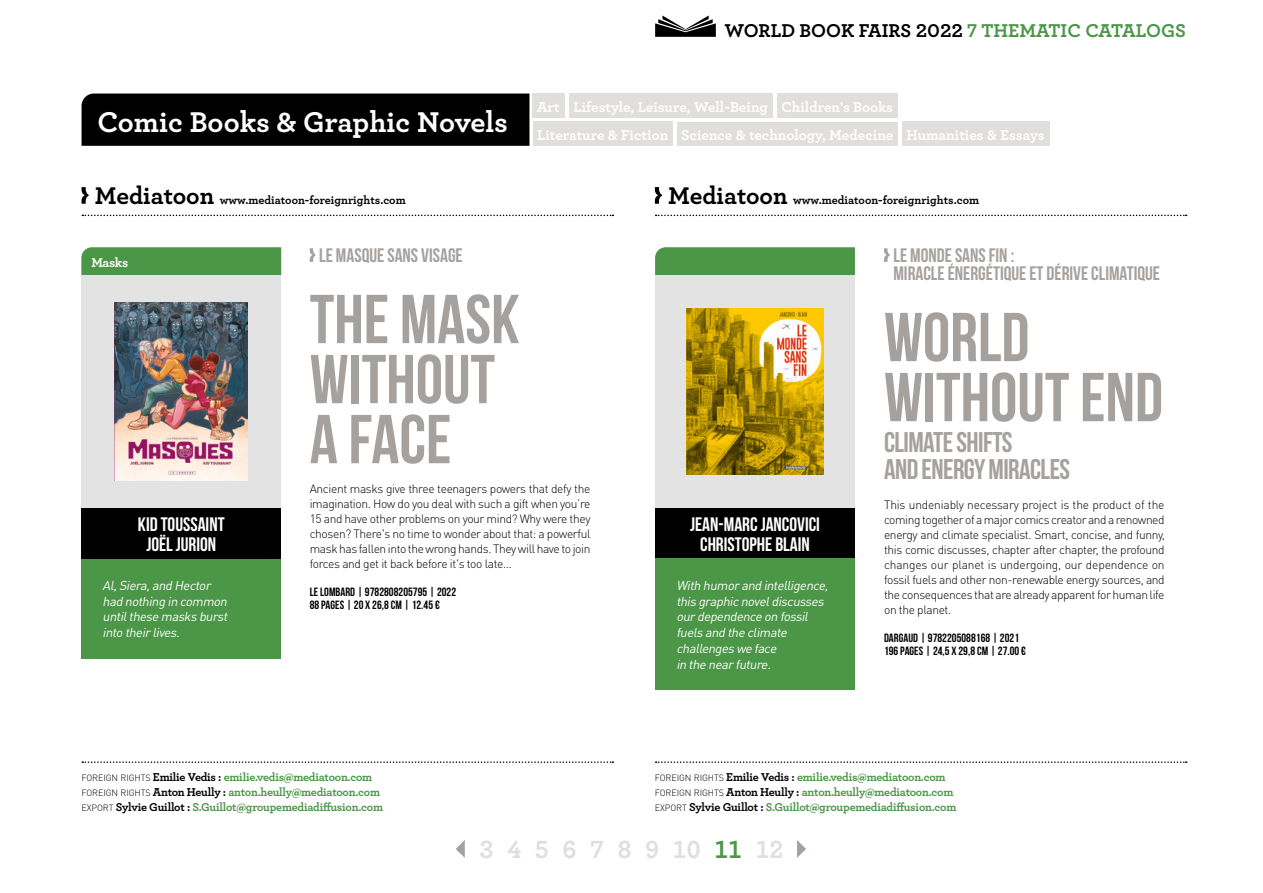
<style>
.page{position:relative;width:1263px;height:893px;background:#fff}
.page>*{position:absolute;margin:0;border:0;box-sizing:border-box;transform-origin:0 0}
.t1{font:69px/60px "Bebas Neue";color:#a5a19e}
.t2{font:700 30px "Archer";color:#fff}
.t3{font:28.5px/27px "Bebas Neue";letter-spacing:-.02em;color:#a5a19e}
.t4{font:700 26.1px "Archer";color:#e1dfdd}
.t5{font:19.5px/18px "Bebas Neue";color:#a5a19e}
.t6{font:19.5px/19.5px "Bebas Neue";color:#fff;text-align:center}
.t7{font:700 19.5px "Archer";color:#000}
.t8{font:700 15px/27.9px "Archer";color:#fff}
.t9{font:700 13.5px "Archer";letter-spacing:-.025em;color:#fff}
.t10{font:italic 12.75px/15.8px "DIN Pro";color:#fff}
.t11{font:300 12px/15px "DIN Pro";letter-spacing:-.03em;color:#000;text-align:justify}
.t12{font:700 12px/15px "Archer";letter-spacing:-.02em;color:#4c9648}
.t13{font:12px/12.8px "Bebas Neue";letter-spacing:.005em;color:#000}
.t14{font:700 12px "Archer";color:#000}
.s1{color:#4c9648}
.s2{font-size:25.35px}
.s3{font-family:"DIN Pro";font-weight:300;font-size:9px;color:#000}
.s4{color:#000}
</style>
<div class="page">
<svg style="left:656px;top:215px;width:531px;height:1px"></svg>
<svg style="left:82px;top:215px;width:531px;height:1px"></svg>
<svg style="left:310px;top:248px;width:6px;height:14px"></svg>
<svg style="left:884px;top:248px;width:6px;height:14px"></svg>
<svg style="left:655px;top:15px;width:61px;height:22px"></svg>
<svg style="left:656px;top:761px;width:531px;height:2px"></svg>
<svg style="left:82px;top:761px;width:531px;height:2px"></svg>
<svg style="left:82px;top:187px;width:7px;height:17px"></svg>
<svg style="left:456px;top:840px;width:9px;height:18px"></svg>
<svg style="left:797px;top:840px;width:9px;height:18px"></svg>
<svg style="left:655px;top:187px;width:8px;height:17px"></svg>
<div style="left:655px;top:247px;width:200px;height:28px;background:#4c9648"></div>
<div style="left:655px;top:275px;width:200px;height:233px;background:#e3e3e3"></div>
<img style="left:687px;top:309px;width:136px;height:165px">
<div style="left:655px;top:508px;width:200px;height:51px;background:#000"></div>
<div style="left:655px;top:559px;width:200px;height:131px;background:#4c9648"></div>
<div style="left:81px;top:247px;width:200px;height:28px;background:#4c9648"></div>
<div style="left:81px;top:275px;width:200px;height:233px;background:#e3e3e3"></div>
<img style="left:115px;top:302px;width:133px;height:179px">
<div style="left:81px;top:508px;width:200px;height:51px;background:#000"></div>
<div style="left:81px;top:559px;width:200px;height:99px;background:#4c9648"></div>
<div style="left:82px;top:94px;width:447px;height:52px;background:#000"></div>
<div style="left:533px;top:94px;width:32px;height:24px;background:#e1dfdd"></div>
<div style="left:569px;top:94px;width:204px;height:24px;background:#e1dfdd"></div>
<div style="left:777px;top:94px;width:120px;height:24px;background:#e1dfdd"></div>
<div style="left:533px;top:122px;width:140px;height:24px;background:#e1dfdd"></div>
<div style="left:677px;top:122px;width:221px;height:24px;background:#e1dfdd"></div>
<div style="left:902px;top:122px;width:147px;height:24px;background:#e1dfdd"></div>
<h3 class="t7" style="left:724px;top:15px;width:463px">WORLD BOOK FAIRS 2022 <span class="s1">7 THEMATIC CATALOGS</span></h3>
<h2 class="t2" style="left:97px;top:98px;width:412px">Comic Books &amp; Graphic Novels</h2>
<p class="t8" style="left:537px;top:92px;width:509px">Art Lifestyle, Leisure, Well-Being Children's Books<br>Literature &amp; Fiction Science &amp; technology, Medecine Humanities &amp; Essays</p>
<p class="t14" style="left:95px;top:190px;width:312px"><span class="s2">Mediatoon</span> www.mediatoon-foreignrights.com</p>
<p class="t14" style="left:668px;top:190px;width:312px"><span class="s2">Mediatoon</span> www.mediatoon-foreignrights.com</p>
<p class="t9" style="left:91px;top:251px;width:38px">Masks</p>
<h3 class="t6" style="left:138px;top:514px;width:88px">KID TOUSSAINT<br>JOËL JURION</h3>
<p class="t10" style="left:103px;top:577px;width:129px">Al,Siera,and Hector had nothing in common untilthese masksburst into theirlives.</p>
<h3 class="t5" style="left:319px;top:246px;width:145px">LE MASQUE SANS VISAGE</h3>
<h1 class="t1" style="left:310px;top:288px;width:211px">THE MASK<br>WITHOUT<br>A FACE</h1>
<p class="t11" style="left:310px;top:481px;width:282px">Ancient masks give three teenagers powers that defy the imagination. How do you deal with such a gift when you’re 15 and have other problems on your mind? Why were they chosen? There's no time to wonder about that: a powerful mask has fallen into the wrong hands. They will have to join forces and get it back before it's too late...</p>
<p class="t13" style="left:310px;top:585px;width:148px">LE LOMBARD | 9782808205795 | 2022<br>88 PAGES | 20 X 26,8 CM | 12.45 €</p>
<h3 class="t6" style="left:690px;top:514px;width:131px">JEAN-MARC JANCOVICI<br>CHRISTOPHE BLAIN</h3>
<p class="t10" style="left:676px;top:577px;width:156px">With humorand intelligence, thisgraphicnoveldiscusses ourdependence on fossil fuelsand the climate challengeswe face<br>in the nearfuture.</p>
<h3 class="t5" style="left:893px;top:246px;width:268px">LE MONDE SANS FIN :<br>MIRACLE ÉNERGÉTIQUE ET DÉRIVE CLIMATIQUE</h3>
<h1 class="t1" style="left:884px;top:306px;width:281px">WORLD<br>WITHOUT END</h1>
<h3 class="t3" style="left:884px;top:429px;width:188px">CLIMATE SHIFTS<br>AND ENERGY MIRACLES</h3>
<p class="t11" style="left:884px;top:497px;width:282px">This undeniably necessary project is the product of the coming together of a major comics creator and a renowned energy and climate specialist. Smart, concise, and funny, this comic discusses, chapter after chapter, the profound changes our planet is undergoing, our dependence on fossil fuels and other non-renewable energy sources, and the consequences that are already apparent for human life on the planet.</p>
<p class="t13" style="left:884px;top:631px;width:143px">DARGAUD | 9782205088168 | 2021<br>196 PAGES | 24,5 X 29,8 CM | 27.00 €</p>
<p class="t12" style="left:82px;top:768px;width:303px"><span class="s3">FOREIGN RIGHTS</span> <span class="s4">Emilie Vedis :</span> emilie.vedis@mediatoon.com<br><span class="s3">FOREIGN RIGHTS</span> <span class="s4">Anton Heully :</span> anton.heully@mediatoon.com<br><span class="s3">EXPORT</span> <span class="s4">Sylvie Guillot :</span> S.Guillot@groupemediadiffusion.com</p>
<p class="t12" style="left:655px;top:768px;width:303px"><span class="s3">FOREIGN RIGHTS</span> <span class="s4">Emilie Vedis :</span> emilie.vedis@mediatoon.com<br><span class="s3">FOREIGN RIGHTS</span> <span class="s4">Anton Heully :</span> anton.heully@mediatoon.com<br><span class="s3">EXPORT</span> <span class="s4">Sylvie Guillot :</span> S.Guillot@groupemediadiffusion.com</p>
<h3 class="t4" style="left:480px;top:829px;width:305px">3 4 5 6 7 8 9 10 <span class="s1">11</span> 12</h3>
</div>
